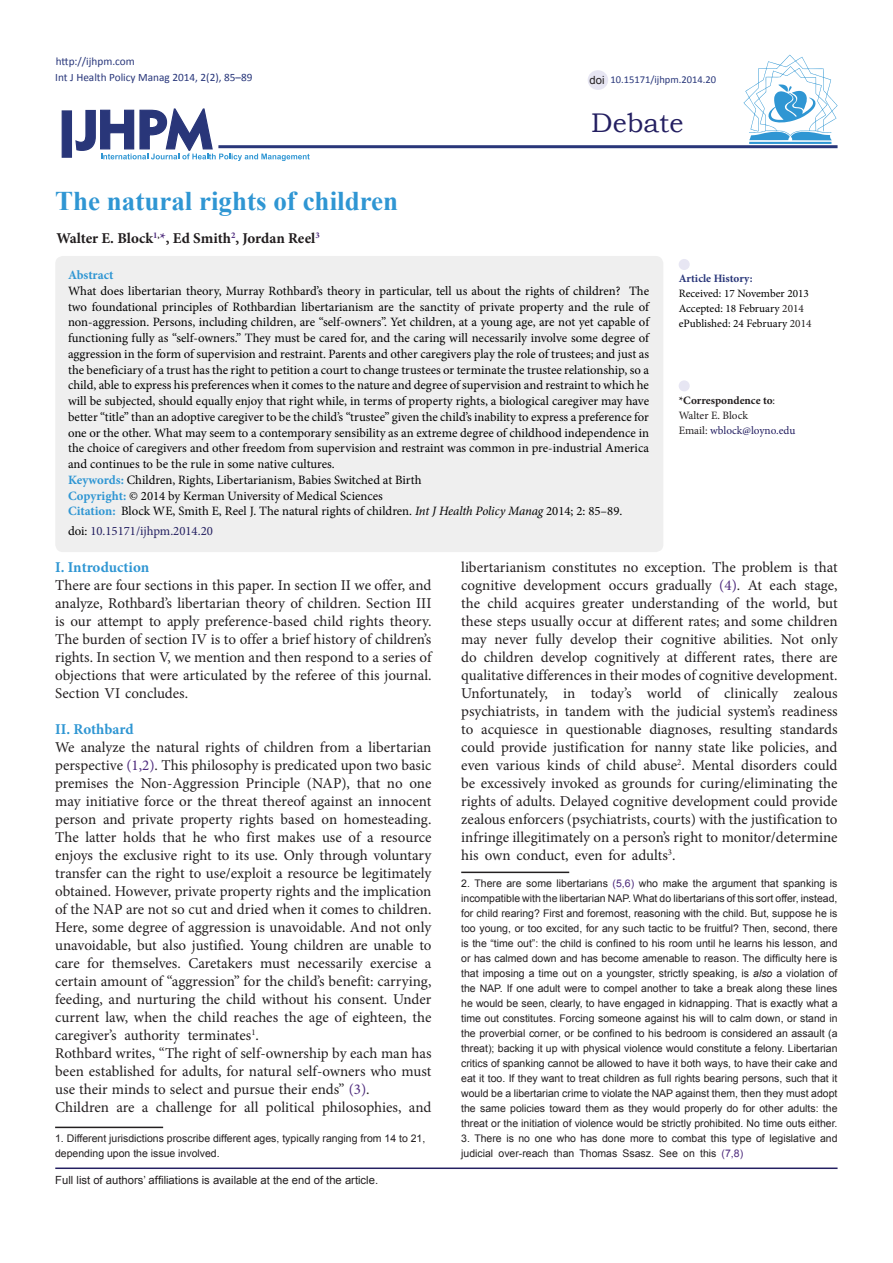
<style>
.page{position:relative;width:893px;height:1263px;background:#fff}
.page>*{position:absolute;margin:0;border:0;box-sizing:border-box;transform-origin:0 0}
.Pa3{font:700 27px "Times New Roman";color:#2f96d3}
.t1{font:27px "Bookman Old Style";color:#241f61}
.Body_A{font:15px/18px "Minion Pro";color:#231f20;text-align:justify}
.Free_Form{font:15px/18px "Minion Pro";color:#231f20;text-align:justify}
.Default{font:700 15px "Minion Pro";letter-spacing:-.005em;color:#211d1e}
.Body_A-2{font:700 15px "Minion Pro";letter-spacing:-.005em;color:#2f96d3}
.Default-2{font:12.75px/15.8px "Minion Pro";color:#000;text-align:justify}
.Default-3{font:12.75px "Minion Pro";color:#241f61}
.Default-4{font:700 12.75px "Minion Pro";color:#2f96d3}
.t2{font:11.25px "Minion Pro";color:#000}
.t3{font:11.25px "Arial";color:#231f20}
.t4{font:11.25px "Calibri";color:#28367a}
.t5{font:11.25px "Minion Pro";color:#241f61}
.t6{font:700 11.25px "Minion Pro";color:#231f20}
.t7{font:700 11.25px "Minion Pro";color:#293679}
.t8{font:11.25px "Minion Pro";letter-spacing:-.005em;color:#231f20}
.t9{font:10.5px/15px "Arial";color:#231f20}
.t10{font:10.5px "Calibri";color:#28367a}
.s1{color:#4d2a7c}
.s2{font-weight:700;color:#2f96d3}
.s3{font-style:italic}
.s4{color:#000}
.s5{color:#231f20}
.s6{font-weight:400}
</style>
<div class="page">
<hr style="left:218px;top:145px;width:619px;height:3px;background:#293679">
<hr style="left:55px;top:1126px;width:108px;height:2px;background:#231f20">
<hr style="left:461px;top:871px;width:108px;height:2px;background:#231f20">
<div style="left:55px;top:256px;width:608px;height:296px;background:#efefef;border-radius:8px"></div>
<div style="left:679px;top:380px;width:11px;height:11px;background:#e7e6f3;border-radius:50%"></div>
<div style="left:679px;top:259px;width:11px;height:11px;background:#e7e6f3;border-radius:50%"></div>
<hr style="left:55px;top:1167px;width:782px;height:2px;background:#241f61">
<svg style="left:75px;top:108px;width:235px;height:53px"></svg>
<div style="left:62px;top:110px;width:10px;height:48px;background:#293679"></div>
<hr style="left:749px;top:142px;width:82px;height:2px;background:#2f96d3">
<svg style="left:743px;top:55px;width:94px;height:85px"></svg>
<div style="left:588px;top:70px;width:20px;height:20px;background:#e7e6f3;border-radius:50%"></div>
<p class="t4" style="left:56px;top:54px;width:81px">http://ijhpm.com</p>
<p class="t4" style="left:55px;top:70px;width:199px">Int J Health Policy Manag 2014, 2(2), 85–89</p>
<p class="t3" style="left:590px;top:72px;width:17px">doi</p>
<p class="t10" style="left:610px;top:73px;width:107px">10.15171/ijhpm.2014.20</p>
<p class="Pa3" style="left:55px;top:183px;width:345px">The natural rights of children</p>
<p class="t1" style="left:591px;top:105px;width:94px">Debate</p>
<p class="Default" style="left:56px;top:227px;width:265px">Walter E. Block<sup>1</sup><sup>,</sup><span class="s1">*</span>, Ed Smith<sup>2</sup>, Jordan Reel<sup>3</sup></p>
<p class="Default-4" style="left:68px;top:266px;width:47px">Abstract</p>
<p class="Default-2" style="left:68px;top:283px;width:583px">What does libertarian theory, Murray Rothbard’s theory in particular, tell us about the rights of children? The two foundational principles of Rothbardian libertarianism are the sanctity of private property and the rule of non-aggression. Persons, including children, are “self-owners”. Yet children, at a young age, are not yet capable of functioning fully as “self-owners.” They must be cared for, and the caring will necessarily involve some degree of aggression in the form of supervision and restraint. Parents and other caregivers play the role of trustees; and just as the beneficiary of a trust has the right to petition a court to change trustees or terminate the trustee relationship, so a child, able to express his preferences when it comes to the nature and degree of supervision and restraint to which he will be subjected, should equally enjoy that right while, in terms of property rights, a biological caregiver may have better “title” than an adoptive caregiver to be the child’s “trustee” given the child’s inability to express a preference for one or the other. What may seem to a contemporary sensibility as an extreme degree of childhood independence in the choice of caregivers and other freedom from supervision and restraint was common in pre-industrial America and continues to be the rule in some native cultures.</p>
<p class="Default-2" style="left:68px;top:472px;width:355px"><span class="s2">Keywords:</span> Children, Rights, Libertarianism, Babies Switched at Birth</p>
<p class="Default-2" style="left:68px;top:488px;width:316px"><span class="s2">Copyright:</span> © 2014 by Kerman University of Medical Sciences</p>
<p class="Default-2" style="left:68px;top:503px;width:556px"><span class="s2">Citation:</span> Block WE, Smith E, Reel J. The natural rights of children. <span class="s3">Int J Health Policy Manag</span> 2014; 2: 85–89.</p>
<p class="Default-3" style="left:68px;top:523px;width:146px"><span class="s4">doi:</span> 10.15171/ijhpm.2014.20</p>
<p class="t7" style="left:679px;top:270px;width:76px">Article History:</p>
<p class="t2" style="left:679px;top:286px;width:132px">Received: 17 November 2013</p>
<p class="t2" style="left:679px;top:301px;width:127px">Accepted: 18 February <span class="s5">2014</span></p>
<p class="t2" style="left:679px;top:316px;width:134px">ePublished: 24 February <span class="s5">2014</span></p>
<p class="t6" style="left:679px;top:393px;width:98px">*Correspondence to<span class="s6">:</span></p>
<p class="t8" style="left:679px;top:408px;width:71px">Walter E. Block</p>
<p class="t5" style="left:679px;top:423px;width:118px"><span class="s5">Email:</span> wblock@loyno.edu</p>
<p class="Body_A-2" style="left:55px;top:557px;width:96px">I. Introduction</p>
<p class="Free_Form" style="left:55px;top:576px;width:378px">There are four sections in this paper. In section II we offer, and analyze, Rothbard’s libertarian theory of children. Section III is our attempt to apply preference-based child rights theory.<br>The burden of section IV is to offer a brief history of children’s rights. In section V, we mention and then respond to a series of objections that were articulated by the referee of this journal.<br>Section VI concludes.</p>
<p class="Body_A-2" style="left:55px;top:719px;width:80px">II. Rothbard</p>
<p class="Body_A" style="left:55px;top:738px;width:378px">We analyze the natural rights of children from a libertarian perspective <span class="s1">(1,2)</span>. This philosophy is predicated upon two basic premises the Non-Aggression Principle (NAP), that no one may initiative force or the threat thereof against an innocent person and private property rights based on homesteading.<br>The latter holds that he who first makes use of a resource enjoys the exclusive right to its use. Only through voluntary transfer can the right to use/exploit a resource be legitimately obtained. However, private property rights and the implication of the NAP are not so cut and dried when it comes to children.<br>Here, some degree of aggression is unavoidable. And not only unavoidable, but also justified. Young children are unable to care for themselves. Caretakers must necessarily exercise a certain amount of “aggression” for the child’s benefit: carrying, feeding, and nurturing the child without his consent. Under current law, when the child reaches the age of eighteen, the caregiver’s authority terminates<sup>1</sup>.</p>
<p class="Body_A" style="left:55px;top:1044px;width:378px">Rothbard writes, “The right of self-ownership by each man has been established for adults, for natural self-owners who must use their minds to select and pursue their ends” <span class="s1">(3)</span>.</p>
<p class="Body_A" style="left:55px;top:1098px;width:378px">Children are a challenge for all political philosophies, and</p>
<p class="t9" style="left:55px;top:1131px;width:372px">1. Different jurisdictions proscribe different ages, typically ranging from 14 to 21, depending upon the issue involved.</p>
<p class="t3" style="left:55px;top:1173px;width:324px">Full list of authors’ affiliations is available at the end of the article.</p>
<p class="Body_A" style="left:461px;top:558px;width:378px">libertarianism constitutes no exception. The problem is that cognitive development occurs gradually <span class="s1">(4)</span>. At each stage, the child acquires greater understanding of the world, but these steps usually occur at different rates; and some children may never fully develop their cognitive abilities. Not only do children develop cognitively at different rates, there are qualitative differences in their modes of cognitive development.</p>
<p class="Body_A" style="left:461px;top:684px;width:378px">Unfortunately, in today’s world of clinically zealous psychiatrists, in tandem with the judicial system’s readiness to acquiesce in questionable diagnoses, resulting standards could provide justification for nanny state like policies, and even various kinds of child abuse<sup>2</sup>. Mental disorders could be excessively invoked as grounds for curing/eliminating the rights of adults. Delayed cognitive development could provide zealous enforcers (psychiatrists, courts) with the justification to infringe illegitimately on a person’s right to monitor/determine his own conduct, even for adults<sup>3</sup>.</p>
<p class="t9" style="left:461px;top:876px;width:378px;text-align:justify">2. There are some libertarians <span class="s1">(5,6)</span> who make the argument that spanking is incompatible with the libertarian NAP. What do libertarians of this sort offer, instead, for child rearing? First and foremost, reasoning with the child. But, suppose he is too young, or too excited, for any such tactic to be fruitful? Then, second, there is the “time out”: the child is confined to his room until he learns his lesson, and or has calmed down and has become amenable to reason. The difficulty here is that imposing a time out on a youngster, strictly speaking, is <span class="s3">also</span> a violation of the NAP. If one adult were to compel another to take a break along these lines he would be seen, clearly, to have engaged in kidnapping. That is exactly what a time out constitutes. Forcing someone against his will to calm down, or stand in the proverbial corner, or be confined to his bedroom is considered an assault (a threat); backing it up with physical violence would constitute a felony. Libertarian critics of spanking cannot be allowed to have it both ways, to have their cake and eat it too. If they want to treat children as full rights bearing persons, such that it would be a libertarian crime to violate the NAP against them, then they must adopt the same policies toward them as they would properly do for other adults: the threat or the initiation of violence would be strictly prohibited. No time outs either.</p>
<p class="t9" style="left:461px;top:1131px;width:378px">3. There is no one who has done more to combat this type of legislative and judicial over-reach than Thomas Ssasz. See on this <span class="s1">(7,8)</span></p>
</div>
